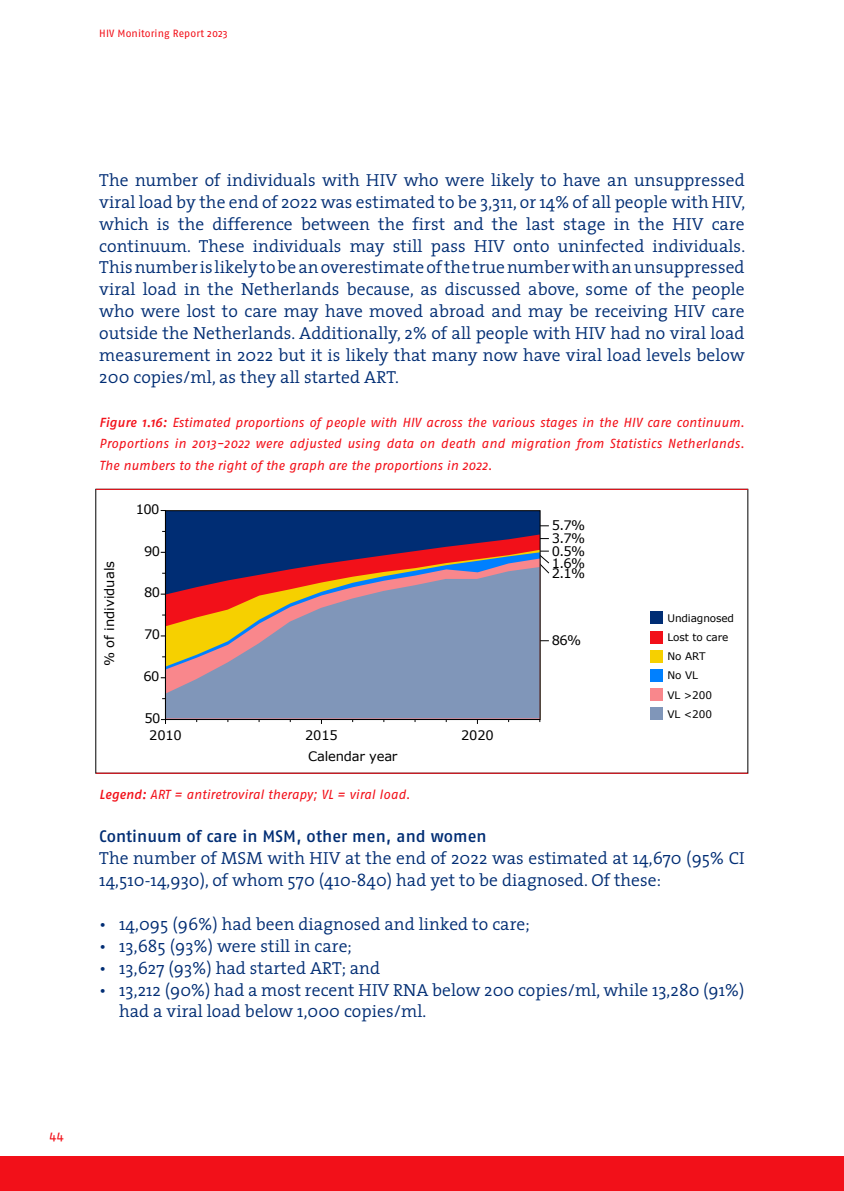
<style>
.page{position:relative;width:844px;height:1191px;background:#fff}
.page>*{position:absolute;margin:0;border:0;box-sizing:border-box;transform-origin:0 0}
.t1{font:300 17.5px/21.9px "The Serif";letter-spacing:.005em;color:#002d74}
.t2{font:500 16.62px "Fago No";color:#002d74}
.t3{font:italic 13.12px/21.9px "Fago No";color:#f21019;text-align:justify}
.t4{font:13.12px/12.4px "Verdana";letter-spacing:-.015em;color:#000;text-align:justify}
.t5{font:13.12px "Fago No";color:#f21019}
.t6{font:10.5px/19.1px "Verdana";letter-spacing:-.01em;color:#000}
.t7{font:10.5px "Fago No";letter-spacing:.01em;color:#f21019}
.s1{font-weight:500}
</style>
<div class="page">
<hr style="left:843px;top:1156px;width:1px;height:35px;background:#f21019">
<div style="left:0;top:1156px;width:843px;height:35px;background:#f21019"></div>
<hr style="left:96px;top:489px;width:651px;height:1px;background:#f21019">
<hr style="left:96px;top:773px;width:651px;height:1px;background:#f21019">
<svg style="left:161px;top:719px;width:5px;height:5px"></svg>
<div style="left:649px;top:612px;width:13px;height:12px;background:#002d74"></div>
<div style="left:649px;top:631px;width:13px;height:12px;background:#f21019"></div>
<div style="left:649px;top:650px;width:13px;height:12px;background:#f6d000"></div>
<div style="left:649px;top:669px;width:13px;height:12px;background:#0080ff"></div>
<div style="left:649px;top:688px;width:13px;height:12px;background:#f9878c"></div>
<div style="left:649px;top:707px;width:13px;height:12px;background:#8096b9"></div>
<svg style="left:540px;top:550px;width:10px;height:24px"></svg>
<div style="left:167px;top:512px;width:371px;height:22px;background:#002d74"></div>
<svg style="left:167px;top:534px;width:371px;height:16px;background:#222866"></svg>
<svg style="left:167px;top:552px;width:371px;height:6px;background:#562c59"></svg>
<svg style="left:167px;top:558px;width:371px;height:9px;background:#643a67"></svg>
<svg style="left:167px;top:567px;width:371px;height:150px;background:#968a98"></svg>
<div style="left:165px;top:510px;width:375px;height:209px;border:1px solid #000"></div>
<hr style="left:165px;top:719px;width:375px;height:1px;background:#000">
<hr style="left:165px;top:510px;width:1px;height:209px;background:#000">
<p class="t7" style="left:99px;top:28px;width:130px">HIV Monitoring Report 2023</p>
<p class="t1" style="left:99px;top:168px;width:647px;text-align:justify">The number of individuals with HIV who were likely to have an unsuppressed viral load by the end of 2022 was estimated to be 3,311, or 14% of all people with HIV, which is the difference between the first and the last stage in the HIV care continuum. These individuals may still pass HIV onto uninfected individuals.<br>This number is likely to be an overestimate of the true number with an unsuppressed viral load in the Netherlands because, as discussed above, some of the people who were lost to care may have moved abroad and may be receiving HIV care outside the Netherlands. Additionally, 2% of all people with HIV had no viral load measurement in 2022 but it is likely that many now have viral load levels below 200 copies/ml, as they all started ART.</p>
<p class="t3" style="left:99px;top:411px;width:646px"><span class="s1">Figure 1.16:</span> Estimated proportions of people with HIV across the various stages in the HIV care continuum.<br>Proportions in 2013-2022 were adjusted using data on death and migration from Statistics Netherlands.<br>The numbers to the right of the graph are the proportions in 2022.</p>
<p class="t4" style="left:103px;top:666px;width:107px;rotate:-90deg">% of individuals</p>
<p class="t4" style="left:136px;top:503px;width:25px">100</p>
<p class="t4" style="left:144px;top:545px;width:17px">90</p>
<p class="t4" style="left:144px;top:586px;width:17px">80</p>
<p class="t4" style="left:144px;top:628px;width:17px">70</p>
<p class="t4" style="left:143px;top:670px;width:17px">60</p>
<p class="t4" style="left:144px;top:711px;width:17px">50</p>
<p class="t4" style="left:149px;top:729px;width:34px">2010</p>
<p class="t4" style="left:305px;top:729px;width:34px">2015</p>
<p class="t4" style="left:461px;top:729px;width:34px">2020</p>
<p class="t4" style="left:308px;top:750px;width:91px">Calendar year</p>
<p class="t4" style="left:551px;top:519px;width:35px">5.7% 3.7% 0.5% 1.6%</p>
<p class="t4" style="left:551px;top:567px;width:35px">2.1%</p>
<p class="t4" style="left:551px;top:634px;width:31px">86%</p>
<p class="t6" style="left:667px;top:609px;width:68px">Undiagnosed<br>Lost to care<br>No ART<br>No VL<br>VL &gt;200<br>VL &lt;200</p>
<p class="t3" style="left:99px;top:783px;width:312px"><span class="s1">Legend:</span> ART = antiretroviral therapy; VL = viral load.</p>
<p class="t2" style="left:99px;top:827px;width:389px">Continuum of care in MSM, other men, and women</p>
<p class="t1" style="left:99px;top:847px;width:646px">The number of MSM with HIV at the end of 2022 was estimated at 14,670 (95% CI<br>14,510-14,930), of whom 570 (410-840) had yet to be diagnosed. Of these:</p>
<p class="t1" style="left:99px;top:912px;width:432px">• 14,095 (96%) had been diagnosed and linked to care;</p>
<p class="t1" style="left:99px;top:934px;width:254px">• 13,685 (93%) were still in care;</p>
<p class="t1" style="left:99px;top:956px;width:282px">• 13,627 (93%) had started ART; and</p>
<p class="t1" style="left:119px;top:978px;width:626px;text-indent:-20px">• 13,212 (90%) had a most recent HIV RNA below 200 copies/ml, while 13,280 (91%) had a viral load below 1,000 copies/ml.</p>
<p class="t5" style="left:50px;top:1128px;width:16px">44</p>
</div>
